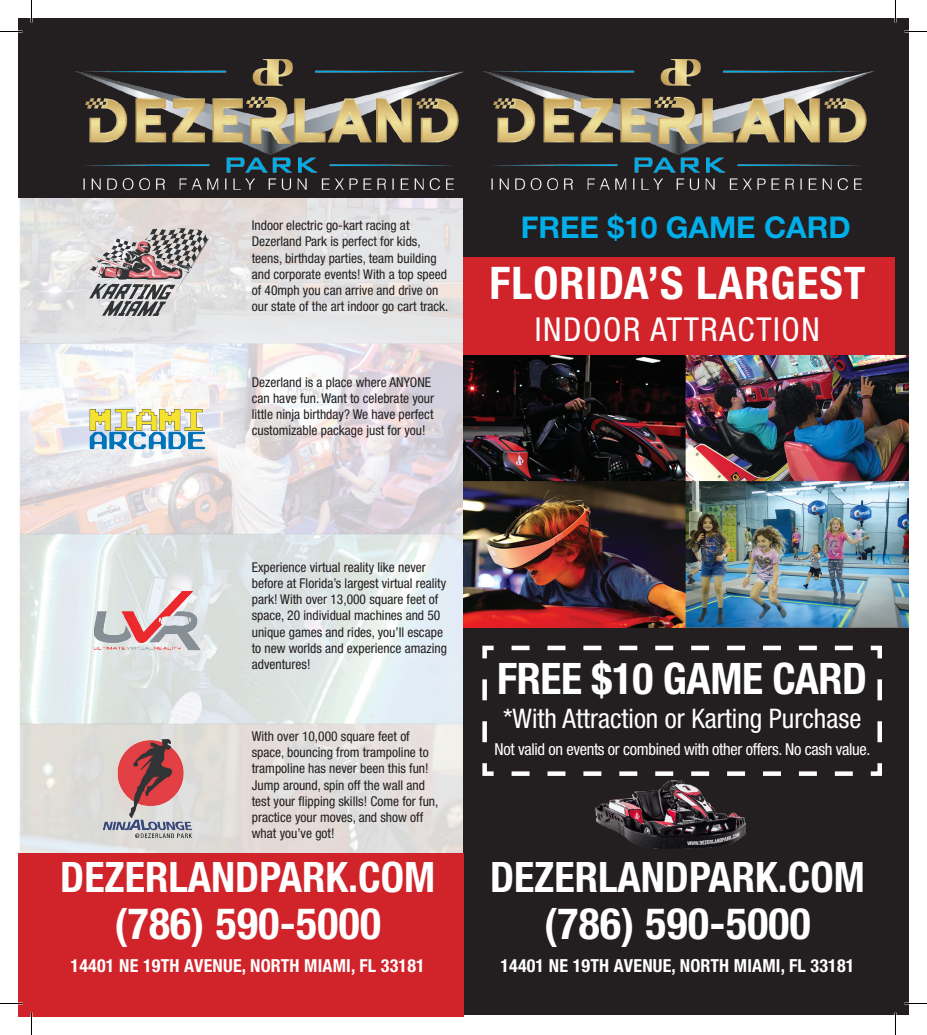
<style>
.page{position:relative;width:927px;height:1035px;background:#fff}
.page>*{position:absolute;margin:0;border:0;box-sizing:border-box;transform-origin:0 0}
.t1{font:700 condensed 45px "Helvetica Neue LT Std";letter-spacing:.025em;color:#fff}
.t2{font:700 condensed 43.5px "Helvetica Neue LT Std";letter-spacing:.01em;color:#fff}
.t3{font:700 condensed 43.5px "Helvetica Neue LT Std";letter-spacing:-.01em;color:#fff}
.t4{font:700 condensed 42px "Helvetica Neue LT Std";color:#fff}
.t5{font:condensed 33px "Helvetica Neue LT Std";letter-spacing:.05em;color:#fff}
.t6{font:700 30px "Helvetica Neue LT Std";color:#00aee9}
.t7{font:condensed 27px "Helvetica Neue LT Std";color:#fff}
.t8{font:700 condensed 18px "Helvetica Neue LT Std";letter-spacing:.01em;color:#fff}
.t9{font:condensed 16.5px "Helvetica Neue LT Std";letter-spacing:-.02em;color:#fff}
.t10{font:condensed 13.5px/16.2px "Helvetica Neue LT Std";color:#231f20}
</style>
<div class="page">
<div style="left:18px;top:18px;width:882px;height:238px;background:#231f20"></div>
<img style="left:75px;top:59px;width:388px;height:132px">
<img style="left:18px;top:198px;width:446px;height:655px">
<div style="left:464px;top:18px;width:445px;height:996px;background:#231f20"></div>
<div style="left:464px;top:258px;width:432px;height:183px;background:#d1232a"></div>
<img style="left:483px;top:59px;width:391px;height:132px">
<img style="left:464px;top:355px;width:445px;height:272px">
<svg style="left:482px;top:645px;width:400px;height:131px"></svg>
<img style="left:595px;top:781px;width:151px;height:68px">
<div style="left:18px;top:853px;width:446px;height:164px;background:#d1232a"></div>
<img style="left:83px;top:207px;width:129px;height:130px">
<img style="left:83px;top:365px;width:129px;height:129px">
<img style="left:83px;top:556px;width:129px;height:129px">
<img style="left:83px;top:724px;width:129px;height:129px">
<svg style="left:0;top:31px;width:22px;height:1px"></svg>
<svg style="left:904px;top:31px;width:23px;height:1px"></svg>
<svg style="left:0;top:1003px;width:22px;height:1px"></svg>
<svg style="left:904px;top:1003px;width:23px;height:1px"></svg>
<svg style="left:31px;top:0;width:1px;height:22px"></svg>
<svg style="left:31px;top:1012px;width:1px;height:23px"></svg>
<svg style="left:895px;top:0;width:1px;height:22px"></svg>
<svg style="left:895px;top:1012px;width:1px;height:23px"></svg>
<p class="t10" style="left:252px;top:217px;width:170px">Indoor electric go-kart racing at<br>Dezerland Park is perfect for kids,</p>
<p class="t6" style="left:521px;top:208px;width:332px">FREE $10 GAME CARD</p>
<p class="t10" style="left:252px;top:250px;width:198px">teens, birthday parties, team building and corporate events! With a top speed of 40mph you can arrive and drive on our state of the art indoor go cart track.</p>
<p class="t1" style="left:489px;top:256px;width:378px">FLORIDA’S LARGEST</p>
<p class="t5" style="left:535px;top:310px;width:287px">INDOOR ATTRACTION</p>
<p class="t10" style="left:252px;top:374px;width:184px">Dezerland is a place where ANYONE can have fun. Want to celebrate your little ninja birthday? We have perfect customizable package just for you!</p>
<p class="t10" style="left:252px;top:559px;width:197px">Experience virtual reality like never before at Florida’s largest virtual reality park! With over 13,000 square feet of space, 20 individual machines and 50 unique games and rides, you’ll escape to new worlds and experience amazing adventures!</p>
<p class="t10" style="left:252px;top:728px;width:188px">With over 10,000 square feet of space, bouncing from trampoline to trampoline has never been this fun!<br>Jump around, spin off the wall and test your flipping skills! Come for fun, practice your moves, and show off what you’ve got!</p>
<p class="t4" style="left:60px;top:852px;width:376px">DEZERLANDPARK.COM</p>
<p class="t2" style="left:114px;top:897px;width:268px">(786) 590-5000</p>
<p class="t8" style="left:71px;top:954px;width:356px">14401 NE 19TH AVENUE, NORTH MIAMI, FL 33181</p>
<p class="t3" style="left:497px;top:652px;width:372px">FREE $10 GAME CARD</p>
<p class="t7" style="left:503px;top:703px;width:360px">*With Attraction or Karting Purchase</p>
<p class="t9" style="left:495px;top:740px;width:377px">Not valid on events or combined with other offers. No cash value.</p>
<p class="t4" style="left:490px;top:852px;width:376px">DEZERLANDPARK.COM</p>
<p class="t2" style="left:544px;top:897px;width:268px">(786) 590-5000</p>
<p class="t8" style="left:500px;top:954px;width:356px">14401 NE 19TH AVENUE, NORTH MIAMI, FL 33181</p>
</div>
